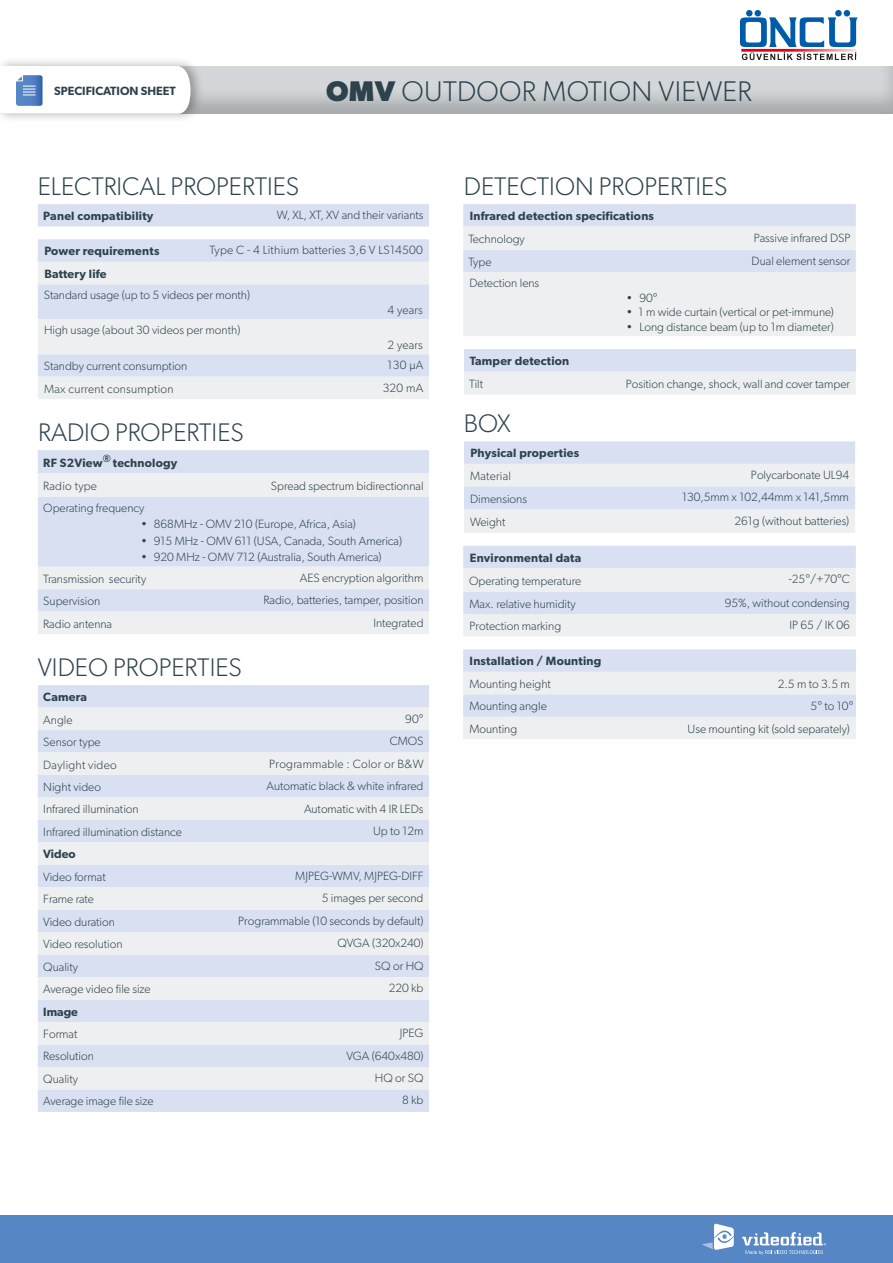
<style>
.page{position:relative;width:893px;height:1263px;background:#fff}
.page>*{position:absolute;margin:0;border:0;box-sizing:border-box;transform-origin:0 0}
.t1{font:300 28.5px "Gibson";letter-spacing:.01em;color:#2d424d}
.t2{font:300 25.5px "Gibson";color:#2d424d}
.t3{font:300 12px/21.5px "Gibson";color:#2d424d}
.t4{font:600 12px/23.2px "Gibson";letter-spacing:.02em;color:#2d424d}
.t5{font:300 12px "Gibson";letter-spacing:.02em;color:#2d424d}
.t6{font:600 12px "Gibson";color:#2d424d}
.s1{font-weight:700}
.s2{font-weight:300}
</style>
<div class="page">
<div style="left:0;top:1215px;width:893px;height:48px;background:#5786c5"></div>
<svg style="left:702px;top:1223px;width:32px;height:27px"></svg>
<svg style="left:742px;top:1232px;width:84px;height:23px"></svg>
<div style="left:0;top:64px;width:893px;height:51px;background:#231f20;opacity:.25"></div>
<div style="left:0;top:57px;width:204px;height:66px;background:#231f20;opacity:.35"></div>
<svg style="left:0;top:66px;width:190px;height:50px"></svg>
<svg style="left:38px;top:239px;width:391px;height:23px;background:#d8e0f1"></svg>
<svg style="left:38px;top:262px;width:391px;height:137px;background:#e4e8f0"></svg>
<div style="left:38px;top:204px;width:391px;height:23px;background:#d8e0f1"></div>
<div style="left:38px;top:450px;width:391px;height:23px;background:#d8e0f1"></div>
<svg style="left:38px;top:473px;width:391px;height:161px;background:#e1e6f0"></svg>
<div style="left:38px;top:685px;width:391px;height:427px;background:#d8e0f1"></div>
<svg style="left:38px;top:708px;width:391px;height:381px;background:#e3e8f0"></svg>
<div style="left:464px;top:349px;width:392px;height:22px;background:#d8e0f1"></div>
<div style="left:464px;top:371px;width:392px;height:24px;background:#edeff0"></div>
<svg style="left:463px;top:204px;width:393px;height:132px;background:#e6eaf0"></svg>
<svg style="left:464px;top:441px;width:391px;height:92px;background:#e2e7f0"></svg>
<svg style="left:463px;top:649px;width:393px;height:90px;background:#e2e7f0"></svg>
<svg style="left:463px;top:546px;width:393px;height:90px;background:#e2e7f0"></svg>
<img style="left:729px;top:10px;width:139px;height:64px">
<p class="t6" style="left:54px;top:84px;width:123px">SPECIFICATION SHEET</p>
<h1 class="t1" style="left:326px;top:74px;width:427px"><span class="s1">OMV</span> OUTDOOR MOTION VIEWER</h1>
<h2 class="t2" style="left:38px;top:171px;width:263px">ELECTRICAL PROPERTIES</h2>
<p class="t4" style="left:43px;top:204px;width:112px">Panel compatibility</p>
<p class="t3" style="left:277px;top:204px;width:148px">W, XL, XT, XV and their variants</p>
<p class="t4" style="left:44px;top:239px;width:117px">Power requirements</p>
<p class="t5" style="left:210px;top:243px;width:215px">Type C - 4 Lithium batteries 3,6 V LS14500</p>
<p class="t4" style="left:44px;top:262px;width:64px">Battery life</p>
<p class="t3" style="left:44px;top:284px;width:208px">Standard usage (up to 5 videos per month)</p>
<p class="t3" style="left:387px;top:299px;width:37px">4 years</p>
<p class="t3" style="left:44px;top:319px;width:198px">High usage (about 30 videos per month)</p>
<p class="t3" style="left:387px;top:334px;width:37px">2 years</p>
<p class="t3" style="left:44px;top:355px;width:145px">Standby current consumption</p>
<p class="t3" style="left:388px;top:354px;width:37px">130 μA</p>
<p class="t5" style="left:44px;top:381px;width:131px">Max current consumption</p>
<p class="t3" style="left:383px;top:377px;width:42px">320 mA</p>
<h2 class="t2" style="left:38px;top:417px;width:207px">RADIO PROPERTIES</h2>
<p class="t4" style="left:43px;top:450px;width:136px">RF S2View<sup>®</sup> technology<br><span class="s2">Radio type</span></p>
<p class="t3" style="left:271px;top:475px;width:154px">Spread spectrum bidirectionnal</p>
<p class="t3" style="left:43px;top:497px;width:103px">Operating frequency</p>
<p class="t3" style="left:141px;top:513px;width:216px">• 868MHz - OMV 210 (Europe, Africa, Asia)</p>
<p class="t3" style="left:141px;top:530px;width:262px">• 915 MHz - OMV 611 (USA, Canada, South America)</p>
<p class="t3" style="left:43px;top:546px;width:340px;text-indent:98px">• 920 MHz - OMV 712 (Australia, South America)<br>Transmission security</p>
<p class="t3" style="left:300px;top:567px;width:125px">AES encryption algorithm</p>
<p class="t3" style="left:43px;top:590px;width:58px">Supervision</p>
<p class="t3" style="left:263px;top:589px;width:162px">Radio, batteries, tamper, position</p>
<p class="t3" style="left:43px;top:613px;width:70px">Radio antenna</p>
<p class="t3" style="left:373px;top:612px;width:52px">Integrated</p>
<h2 class="t2" style="left:38px;top:652px;width:205px">VIDEO PROPERTIES</h2>
<p class="t4" style="left:43px;top:685px;width:45px">Camera</p>
<p class="t3" style="left:43px;top:709px;width:31px">Angle</p>
<p class="t3" style="left:405px;top:708px;width:20px">90°</p>
<p class="t3" style="left:43px;top:731px;width:59px">Sensor type</p>
<p class="t3" style="left:390px;top:730px;width:35px">CMOS</p>
<p class="t5" style="left:43px;top:757px;width:75px">Daylight video</p>
<p class="t5" style="left:269px;top:756px;width:156px">Programmable : Color or B&amp;W</p>
<p class="t3" style="left:43px;top:776px;width:59px">Night video</p>
<p class="t3" style="left:267px;top:775px;width:158px">Automatic black &amp; white infrared</p>
<p class="t3" style="left:43px;top:798px;width:97px">Infrared illumination</p>
<p class="t3" style="left:304px;top:797px;width:121px">Automatic with 4 IR LEDs</p>
<p class="t3" style="left:43px;top:821px;width:140px">Infrared illumination distance</p>
<p class="t3" style="left:373px;top:820px;width:52px">Up to 12m</p>
<p class="t4" style="left:43px;top:842px;width:34px">Video</p>
<p class="t3" style="left:43px;top:866px;width:64px">Video format</p>
<p class="t3" style="left:295px;top:865px;width:130px">MJPEG-WMV, MJPEG-DIFF</p>
<p class="t3" style="left:43px;top:888px;width:52px">Frame rate</p>
<p class="t3" style="left:322px;top:887px;width:103px">5 images per second</p>
<p class="t3" style="left:43px;top:911px;width:73px">Video duration</p>
<p class="t3" style="left:238px;top:910px;width:187px">Programmable (10 seconds by default)</p>
<p class="t3" style="left:43px;top:933px;width:81px">Video resolution</p>
<p class="t3" style="left:338px;top:932px;width:87px">QVGA (320x240)</p>
<p class="t3" style="left:43px;top:956px;width:36px">Quality</p>
<p class="t3" style="left:375px;top:955px;width:50px">SQ or HQ</p>
<p class="t3" style="left:43px;top:978px;width:109px">Average video file size</p>
<p class="t3" style="left:389px;top:977px;width:36px">220 kb</p>
<p class="t4" style="left:43px;top:999px;width:36px">Image</p>
<p class="t3" style="left:43px;top:1023px;width:36px">Format</p>
<p class="t3" style="left:400px;top:1022px;width:25px">JPEG</p>
<p class="t3" style="left:43px;top:1045px;width:52px">Resolution</p>
<p class="t3" style="left:346px;top:1044px;width:79px">VGA (640x480)</p>
<p class="t3" style="left:43px;top:1068px;width:36px">Quality</p>
<p class="t3" style="left:375px;top:1067px;width:50px">HQ or SQ</p>
<p class="t3" style="left:43px;top:1090px;width:112px">Average image file size</p>
<p class="t3" style="left:402px;top:1089px;width:23px">8 kb</p>
<h2 class="t2" style="left:464px;top:171px;width:265px">DETECTION PROPERTIES</h2>
<p class="t4" style="left:470px;top:204px;width:186px">Infrared detection specifications</p>
<p class="t3" style="left:468px;top:228px;width:58px">Technology</p>
<p class="t3" style="left:754px;top:227px;width:98px">Passive infrared DSP</p>
<p class="t3" style="left:468px;top:251px;width:24px">Type</p>
<p class="t3" style="left:752px;top:250px;width:100px">Dual element sensor</p>
<p class="t3" style="left:469px;top:272px;width:71px">Detection lens</p>
<p class="t3" style="left:626px;top:287px;width:33px">• 90°</p>
<p class="t3" style="left:626px;top:301px;width:209px">• 1 m wide curtain (vertical or pet-immune)</p>
<p class="t3" style="left:626px;top:316px;width:209px">• Long distance beam (up to 1m diameter)</p>
<p class="t4" style="left:470px;top:349px;width:101px">Tamper detection</p>
<p class="t3" style="left:469px;top:373px;width:15px">Tilt</p>
<p class="t3" style="left:626px;top:373px;width:226px">Position change, shock, wall and cover tamper</p>
<h2 class="t2" style="left:464px;top:408px;width:48px">BOX</h2>
<p class="t4" style="left:470px;top:441px;width:110px">Physical properties</p>
<p class="t5" style="left:470px;top:468px;width:42px">Material</p>
<p class="t3" style="left:751px;top:464px;width:100px">Polycarbonate UL94</p>
<p class="t3" style="left:470px;top:488px;width:58px">Dimensions</p>
<p class="t3" style="left:682px;top:486px;width:168px">130,5mm x 102,44mm x 141,5mm</p>
<p class="t3" style="left:470px;top:511px;width:37px">Weight</p>
<p class="t3" style="left:734px;top:510px;width:116px">261g (without batteries)</p>
<p class="t4" style="left:470px;top:546px;width:113px">Environmental data</p>
<p class="t3" style="left:469px;top:570px;width:114px">Operating temperature</p>
<p class="t3" style="left:789px;top:568px;width:63px">-25°/+70°C</p>
<p class="t3" style="left:469px;top:592px;width:108px">Max. relative humidity</p>
<p class="t3" style="left:725px;top:592px;width:126px">95%, without condensing</p>
<p class="t3" style="left:469px;top:615px;width:93px">Protection marking</p>
<p class="t3" style="left:789px;top:614px;width:62px">IP 65 / IK 06</p>
<p class="t4" style="left:470px;top:649px;width:133px">Installation / Mounting</p>
<p class="t3" style="left:469px;top:673px;width:83px">Mounting height</p>
<p class="t3" style="left:778px;top:673px;width:73px">2.5 m to 3.5 m</p>
<p class="t3" style="left:469px;top:695px;width:79px">Mounting angle</p>
<p class="t3" style="left:811px;top:695px;width:44px">5° to 10°</p>
<p class="t3" style="left:469px;top:718px;width:49px">Mounting</p>
<p class="t3" style="left:688px;top:718px;width:164px">Use mounting kit (sold separately)</p>
</div>
